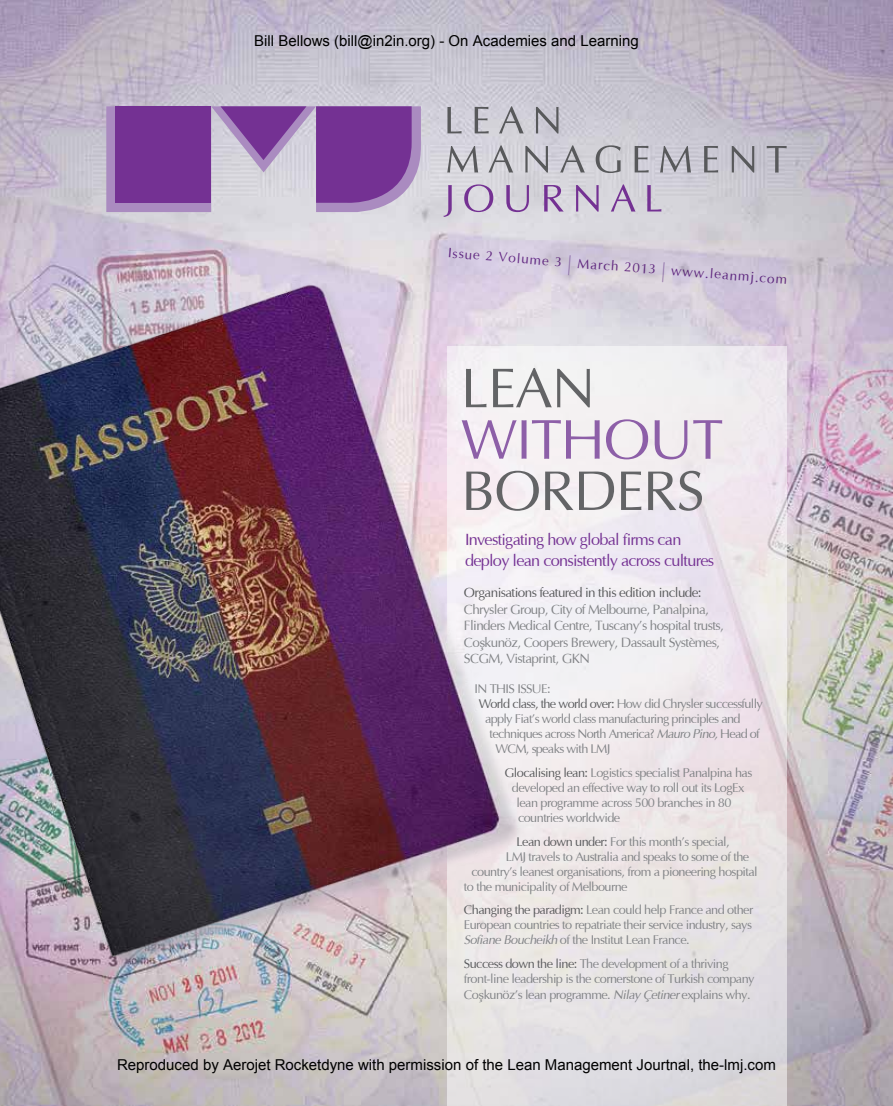
<style>
.page{position:relative;width:893px;height:1106px;background:#fff}
.page>*{position:absolute;margin:0;border:0;box-sizing:border-box;transform-origin:0 0}
.t1{font:56.25px "Opulent";letter-spacing:-.02em;color:#636466}
.t2{font:56.25px "Opulent";letter-spacing:-.02em;color:#8d5fa8}
.t3{font:16.35px/21.6px "Opulent";letter-spacing:-.045em;color:#743193}
.t4{font:15px "Arial";color:#000}
.t5{font:13.5px/16.5px "Opulent";letter-spacing:-.045em;color:#808285}
.t6{font:13.5px "Opulent";letter-spacing:-.045em;color:#58595b}
.t7{font:13.5px "Opulent";color:#743193}
.t8{font:12.75px/15px "Opulent";letter-spacing:-.045em;color:#808285;text-align:justify}
.s1{font-size:27.15px;color:#aa8bc0}
.s2{font-family:"Adobe Caslon Pro";font-size:15px}
.s3{color:#58595b}
.s4{font-style:italic}
.s5{font-family:"Adobe Caslon Pro";font-size:14.25px}
</style>
<div class="page">
<img style="left:0;top:0;width:893px;height:1106px">
<div style="left:447px;top:347px;width:340px;height:759px;background:linear-gradient(to bottom,#f5f0f4,#e2dedf)"></div>
<svg style="left:447px;top:107px;width:15px;height:26px"></svg>
<svg style="left:475px;top:107px;width:14px;height:26px"></svg>
<svg style="left:499px;top:106px;width:25px;height:27px"></svg>
<svg style="left:536px;top:107px;width:22px;height:26px"></svg>
<svg style="left:447px;top:146px;width:31px;height:26px"></svg>
<svg style="left:488px;top:145px;width:25px;height:27px"></svg>
<svg style="left:525px;top:146px;width:23px;height:26px"></svg>
<svg style="left:560px;top:145px;width:25px;height:27px"></svg>
<svg style="left:596px;top:145px;width:25px;height:28px"></svg>
<svg style="left:635px;top:146px;width:14px;height:26px"></svg>
<svg style="left:660px;top:146px;width:31px;height:26px"></svg>
<svg style="left:704px;top:146px;width:14px;height:26px"></svg>
<svg style="left:732px;top:146px;width:22px;height:26px"></svg>
<svg style="left:767px;top:146px;width:20px;height:27px"></svg>
<svg style="left:443px;top:185px;width:9px;height:32px"></svg>
<svg style="left:464px;top:184px;width:29px;height:28px"></svg>
<svg style="left:506px;top:185px;width:23px;height:27px"></svg>
<svg style="left:544px;top:185px;width:20px;height:27px"></svg>
<svg style="left:576px;top:185px;width:23px;height:27px"></svg>
<svg style="left:611px;top:184px;width:24px;height:28px"></svg>
<svg style="left:647px;top:185px;width:14px;height:26px"></svg>
<svg style="left:106px;top:106px;width:315px;height:106px;background:#9467ac"></svg>
<img style="left:0;top:230px;width:537px;height:876px">
<p class="t4" style="left:254px;top:31px;width:386px">Bill Bellows (bill@in2in.org) - On Academies and Learning</p>
<p class="t7" style="left:449px;top:243px;width:341px;rotate:5deg">Issue 2 Volume 3 <span class="s1">|</span> March 2013 <span class="s1">|</span> www.leanmj.com</p>
<h1 class="t1" style="left:461px;top:355px;width:136px">LEAN</h1>
<h1 class="t2" style="left:461px;top:406px;width:264px">WITHOUT</h1>
<h1 class="t1" style="left:461px;top:458px;width:245px">BORDERS</h1>
<p class="t3" style="left:465px;top:528px;width:251px">Investigating how global firms can deploy lean consistently across cultures</p>
<p class="t6" style="left:464px;top:585px;width:239px">Organisations featured in this edition include:</p>
<p class="t5" style="left:464px;top:601px;width:261px">Chrysler Group, City of Melbourne, Panalpina, Flinders Medical Centre, Tuscany’s hospital trusts, Co<span class="s2">ş</span>kunöz, Coopers Brewery, Dassault Systèmes, SCGM, Vistaprint, GKN</p>
<p class="t8" style="left:474px;top:681px;width:78px">IN THIS ISSUE:</p>
<p class="t8" style="left:479px;top:696px;width:285px"><span class="s3">World class, the world over:</span> How did Chrysler successfully</p>
<p class="t8" style="left:485px;top:711px;width:257px">apply Fiat’s world class manufacturing principles and</p>
<p class="t8" style="left:489px;top:726px;width:272px">techniques across North America? <span class="s4">Mauro Pino,</span>Head of</p>
<p class="t8" style="left:495px;top:741px;width:116px">WCM, speaks with LMJ</p>
<p class="t8" style="left:504px;top:765px;width:249px"><span class="s3">Glocalising lean:</span> Logistics specialist Panalpina has</p>
<p class="t8" style="left:512px;top:780px;width:234px">developed an effective way to roll out its LogEx</p>
<p class="t8" style="left:516px;top:795px;width:216px">lean programme across 500 branches in 80</p>
<p class="t8" style="left:518px;top:810px;width:104px">countries worldwide</p>
<p class="t8" style="left:516px;top:833px;width:215px"><span class="s3">Lean down under:</span> For this month’s special,</p>
<p class="t8" style="left:506px;top:848px;width:245px">LMJ travels to Australia and speaks to some of the</p>
<p class="t8" style="left:471px;top:863px;width:288px">country’s leanest organisations, from a pioneering hospital</p>
<p class="t8" style="left:464px;top:878px;width:165px">to the municipality of Melbourne</p>
<p class="t8" style="left:464px;top:902px;width:291px"><span class="s3">Changing the paradigm:</span> Lean could help France and other European countries to repatriate their service industry, says <span class="s4">SofianeBoucheikh</span> of the Institut Lean France.</p>
<p class="t8" style="left:464px;top:955px;width:292px"><span class="s3">Success down the line:</span> The development of a thriving front-line leadership is the cornerstone of Turkish company</p>
<p class="t8" style="left:464px;top:987px;width:288px">Co<span class="s5">ş</span>kunöz’s lean programme. <span class="s4">NilayÇetiner</span>explains why.</p>
<p class="t4" style="left:117px;top:1055px;width:660px">Reproduced by Aerojet Rocketdyne with permission of the Lean Management Jourtnal, the-lmj.com</p>
</div>
